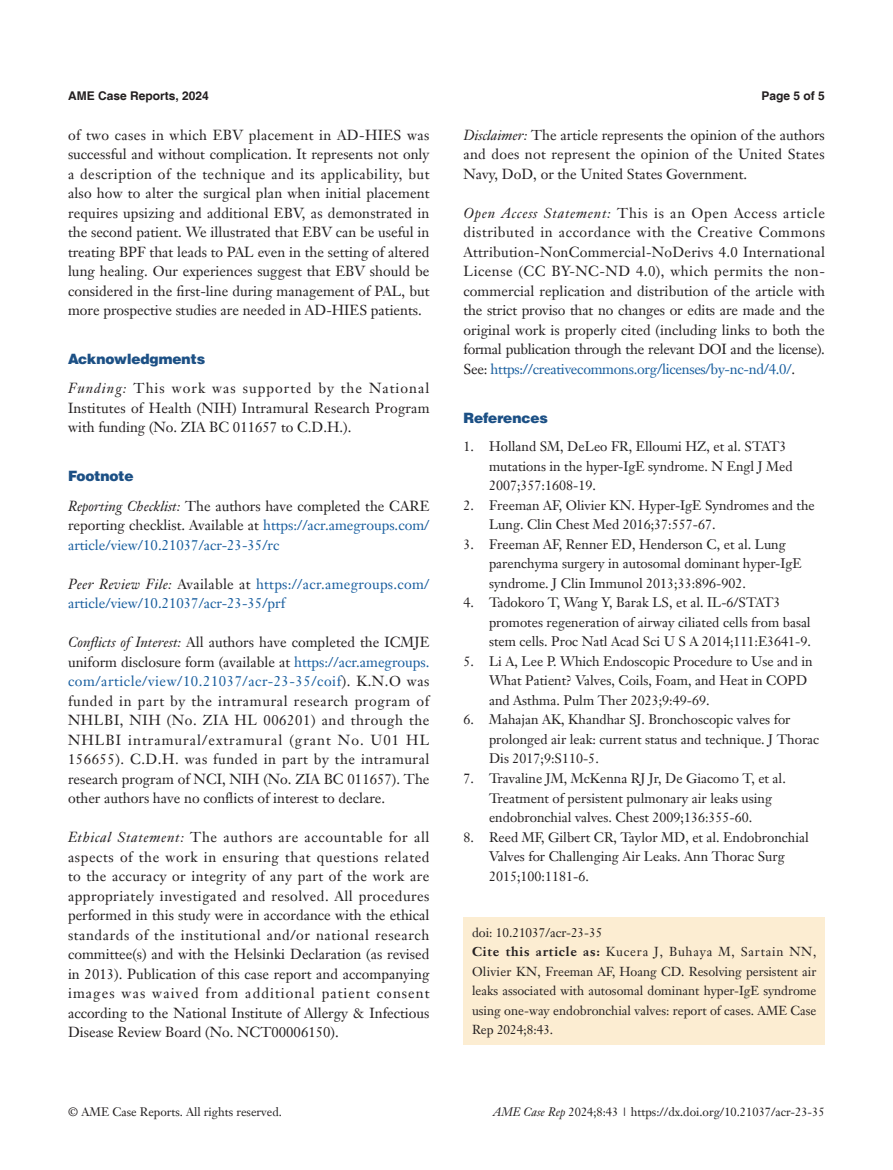
<style>
.page{position:relative;width:893px;height:1170px;background:#fff}
.page>*{position:absolute;margin:0;border:0;box-sizing:border-box;transform-origin:0 0}
.t1{font:14.25px/19.5px "Janson Text LT";color:#231f20;text-align:justify}
.t2{font:14.25px/19.5px "Janson Text LT";letter-spacing:.02em;color:#175d9e}
.t3{font:900 14.25px "Helvetica";color:#1c5085}
.t4{font:13.5px/19.5px "Janson Text LT";color:#231f20}
.t5{font:12.75px/19.5px "Janson Text LT";color:#231f20}
.t6{font:12px "Janson Text LT";color:#231f20}
.t7{font:700 12px "Helvetica";color:#231f20}
.s1{font-style:italic}
.s2{color:#175d9e}
.s3{font-style:italic;color:#231f20}
.s4{color:#231f20}
.s5{font-weight:700}
</style>
<div class="page">
<div style="left:463px;top:917px;width:362px;height:127px;background:#fcedd2"></div>
<p class="t7" style="left:68px;top:88px;width:142px">AME Case Reports, 2024</p>
<p class="t7" style="left:762px;top:88px;width:65px">Page 5 of 5</p>
<p class="t1" style="left:68px;top:125px;width:363px">of two cases in which EBV placement in AD-HIES was successful and without complication. It represents not only a description of the technique and its applicability, but also how to alter the surgical plan when initial placement requires upsizing and additional EBV, as demonstrated in the second patient. We illustrated that EBV can be useful in treating BPF that leads to PAL even in the setting of altered lung healing. Our experiences suggest that EBV should be considered in the first-line during management of PAL, but more prospective studies are needed in AD-HIES patients.</p>
<p class="t3" style="left:68px;top:350px;width:139px">Acknowledgments</p>
<p class="t1" style="left:68px;top:378px;width:363px"><span class="s1">Funding:</span> This work was supported by the National Institutes of Health (NIH) Intramural Research Program with funding (No. ZIA BC 011657 to C.D.H.).</p>
<p class="t3" style="left:68px;top:467px;width:67px">Footnote</p>
<p class="t1" style="left:68px;top:495px;width:363px"><span class="s1">Reporting Checklist:</span> The authors have completed the CARE reporting checklist. Available at <span class="s2">https://acr.amegroups.com/ article/view/10.21037/acr-23-35/rc</span></p>
<p class="t2" style="left:68px;top:573px;width:363px"><span class="s3">Peer Review File:</span> <span class="s4">Available at</span> https://acr.amegroups.com/ article/view/10.21037/acr-23-35/prf</p>
<p class="t1" style="left:68px;top:632px;width:363px"><span class="s1">Conflicts of Interest:</span> All authors have completed the ICMJE uniform disclosure form (available at <span class="s2">https://acr.amegroups. com/article/view/10.21037/acr-23-35/coif</span>). K.N.O was funded in part by the intramural research program of NHLBI, NIH (No. ZIA HL 006201) and through the NHLBI intramural/extramural (grant No. U01 HL 156655). C.D.H. was funded in part by the intramural research program of NCI, NIH (No. ZIA BC 011657). The other authors have no conflicts of interest to declare.</p>
<p class="t1" style="left:68px;top:827px;width:363px"><span class="s1">Ethical Statement:</span> The authors are accountable for all aspects of the work in ensuring that questions related to the accuracy or integrity of any part of the work are appropriately investigated and resolved. All procedures performed in this study were in accordance with the ethical standards of the institutional and/or national research committee(s) and with the Helsinki Declaration (as revised in 2013). Publication of this case report and accompanying images was waived from additional patient consent according to the National Institute of Allergy &amp; Infectious Disease Review Board (No. NCT00006150).</p>
<p class="t1" style="left:463px;top:125px;width:363px"><span class="s1">Disclaimer:</span> The article represents the opinion of the authors and does not represent the opinion of the United States Navy, DoD, or the United States Government.</p>
<p class="t1" style="left:463px;top:203px;width:363px"><span class="s1">Open Access Statement:</span> This is an Open Access article distributed in accordance with the Creative Commons Attribution-NonCommercial-NoDerivs 4.0 International License (CC BY-NC-ND 4.0), which permits the non&shy;commercial replication and distribution of the article with the strict proviso that no changes or edits are made and the original work is properly cited (including links to both the formal publication through the relevant DOI and the license).<br>See: <span class="s2">https://creativecommons.org/licenses/by-nc-nd/4.0/</span>.</p>
<p class="t3" style="left:463px;top:408px;width:86px">References</p>
<p class="t4" style="left:489px;top:437px;width:305px;text-indent:-26px">1. Holland SM, DeLeo FR, Elloumi HZ, et al. STAT3 mutations in the hyper-IgE syndrome. N Engl J Med<br>2007;357:1608-19.</p>
<p class="t4" style="left:489px;top:495px;width:327px;text-indent:-26px">2. Freeman AF, Olivier KN. Hyper-IgE Syndromes and the<br>Lung. Clin Chest Med 2016;37:557-67.</p>
<p class="t4" style="left:489px;top:534px;width:314px;text-indent:-26px">3. Freeman AF, Renner ED, Henderson C, et al. Lung parenchyma surgery in autosomal dominant hyper-IgE syndrome. J Clin Immunol 2013;33:896-902.</p>
<p class="t4" style="left:489px;top:593px;width:324px;text-indent:-26px">4. Tadokoro T, Wang Y, Barak LS, et al. IL-6/STAT3 promotes regeneration of airway ciliated cells from basal stem cells. Proc Natl Acad Sci U S A 2014;111:E3641-9.</p>
<p class="t4" style="left:489px;top:651px;width:325px;text-indent:-26px">5. Li A, Lee P. Which Endoscopic Procedure to Use and in<br>What Patient? Valves, Coils, Foam, and Heat in COPD and Asthma. Pulm Ther 2023;9:49-69.</p>
<p class="t4" style="left:489px;top:710px;width:332px;text-indent:-26px">6. Mahajan AK, Khandhar SJ. Bronchoscopic valves for prolonged air leak: current status and technique. J Thorac<br>Dis 2017;9:S110-5.</p>
<p class="t4" style="left:489px;top:768px;width:298px;text-indent:-26px">7. Travaline JM, McKenna RJ Jr, De Giacomo T, et al.<br>Treatment of persistent pulmonary air leaks using endobronchial valves. Chest 2009;136:355-60.</p>
<p class="t4" style="left:489px;top:826px;width:321px;text-indent:-26px">8. Reed MF, Gilbert CR, Taylor MD, et al. Endobronchial<br>Valves for Challenging Air Leaks. Ann Thorac Surg<br>2015;100:1181-6.</p>
<p class="t5" style="left:472px;top:922px;width:346px">doi: 10.21037/acr-23-35<br><span class="s5">Cite this article as:</span> Kucera J, Buhaya M, Sartain NN, Olivier KN, Freeman AF, Hoang CD. Resolving persistent air leaks associated with autosomal dominant hyper-IgE syndrome using one-way endobronchial valves: report of cases. AME Case Rep 2024;8:43.</p>
<p class="t6" style="left:68px;top:1104px;width:215px">© AME Case Reports. All rights reserved.</p>
<p class="t6" style="left:493px;top:1104px;width:333px"><span class="s1">AME Case Rep</span> 2024;8:43 | https://dx.doi.org/10.21037/acr-23-35</p>
</div>
